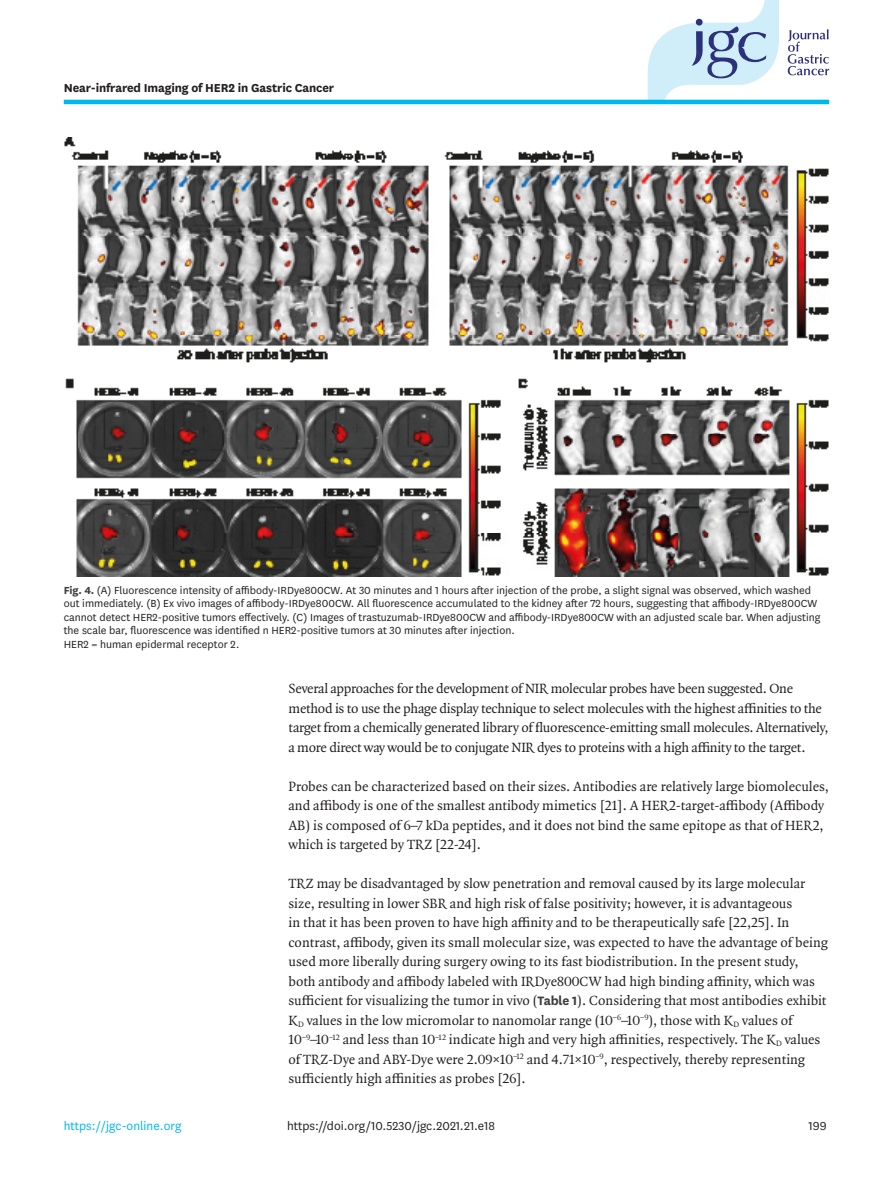
<style>
.page{position:relative;width:893px;height:1191px;background:#fff}
.page>*{position:absolute;margin:0;border:0;box-sizing:border-box;transform-origin:0 0}
.body_p{font:14.25px/19.5px "Quadraat OT";color:#231f20}
.body_p-2{font:14.25px/19.5px "Quadraat OT";letter-spacing:-.02em;color:#231f20}
.doi_running_footer{font:13.5px "National";color:#231f20}
.alt-title-type{font:700 13.5px "National";letter-spacing:-.01em;color:#231f20}
.t1{font:13.5px "National";color:#00b8f0}
.fig_caption{font:12px/13.5px "National";color:#231f20}
.s1{font-weight:700;color:#3e3e3f}
.s2{font-family:"National";font-weight:700;color:#3e3e3f}
</style>
<div class="page">
<svg style="left:648px;top:0;width:131px;height:100px"></svg>
<svg style="left:788px;top:29px;width:41px;height:46px"></svg>
<hr style="left:64px;top:100px;width:765px;height:4px;background:#00b8f0">
<img style="left:64px;top:137px;width:765px;height:439px">
<p class="alt-title-type" style="left:64px;top:78px;width:272px">Near-infrared Imaging of HER2 in Gastric Cancer</p>
<p class="fig_caption" style="left:64px;top:583px;width:758px"><span class="s1">Fig. 4.</span> (A) Fluorescence intensity of affibody-IRDye800CW. At 30 minutes and 1 hours after injection of the probe, a slight signal was observed, which washed out immediately. (B) Ex vivo images of affibody-IRDye800CW. All fluorescence accumulated to the kidney after 72 hours, suggesting that affibody-IRDye800CW cannot detect HER2-positive tumors effectively. (C) Images of trastuzumab-IRDye800CW and affibody-IRDye800CW with an adjusted scale bar. When adjusting the scale bar, fluorescence was identified n HER2-positive tumors at 30 minutes after injection.<br>HER2 = human epidermal receptor 2.</p>
<p class="body_p-2" style="left:289px;top:679px;width:542px">Several approaches for the development of NIR molecular probes have been suggested. One method is to use the phage display technique to select molecules with the highest affinities to the target from a chemically generated library of fluorescence-emitting small molecules. Alternatively, a more direct way would be to conjugate NIR dyes to proteins with a high affinity to the target.</p>
<p class="body_p" style="left:289px;top:776px;width:542px">Probes can be characterized based on their sizes. Antibodies are relatively large biomolecules, and affibody is one of the smallest antibody mimetics [21]. A HER2-target-affibody (Affibody AB) is composed of 6–7 kDa peptides, and it does not bind the same epitope as that of HER2, which is targeted by TRZ [22-24].</p>
<p class="body_p" style="left:289px;top:874px;width:541px">TRZ may be disadvantaged by slow penetration and removal caused by its large molecular size, resulting in lower SBR and high risk of false positivity; however, it is advantageous<br>in that it has been proven to have high affinity and to be therapeutically safe [22,25]. In contrast, affibody, given its small molecular size, was expected to have the advantage of being used more liberally during surgery owing to its fast biodistribution. In the present study, both antibody and affibody labeled with IRDye800CW had high binding affinity, which was sufficient for visualizing the tumor in vivo (<span class="s2">Table 1</span>). Considering that most antibodies exhibit K<sub>D</sub> values in the low micromolar to nanomolar range (10<sup>−6</sup>–10<sup>−9</sup>), those with K<sub>D</sub> values of 10<sup>−9</sup>–10<sup>−12</sup> and less than 10<sup>−12</sup> indicate high and very high affinities, respectively. The K<sub>D</sub> values of TRZ-Dye and ABY-Dye were 2.09×10<sup>−12</sup> and 4.71×10<sup>−9</sup>, respectively, thereby representing sufficiently high affinities as probes [26].</p>
<p class="t1" style="left:64px;top:1116px;width:119px">https://jgc-online.org</p>
<p class="doi_running_footer" style="left:287px;top:1116px;width:210px">https://doi.org/10.5230/jgc.2021.21.e18</p>
<p class="doi_running_footer" style="left:808px;top:1116px;width:20px">199</p>
</div>
